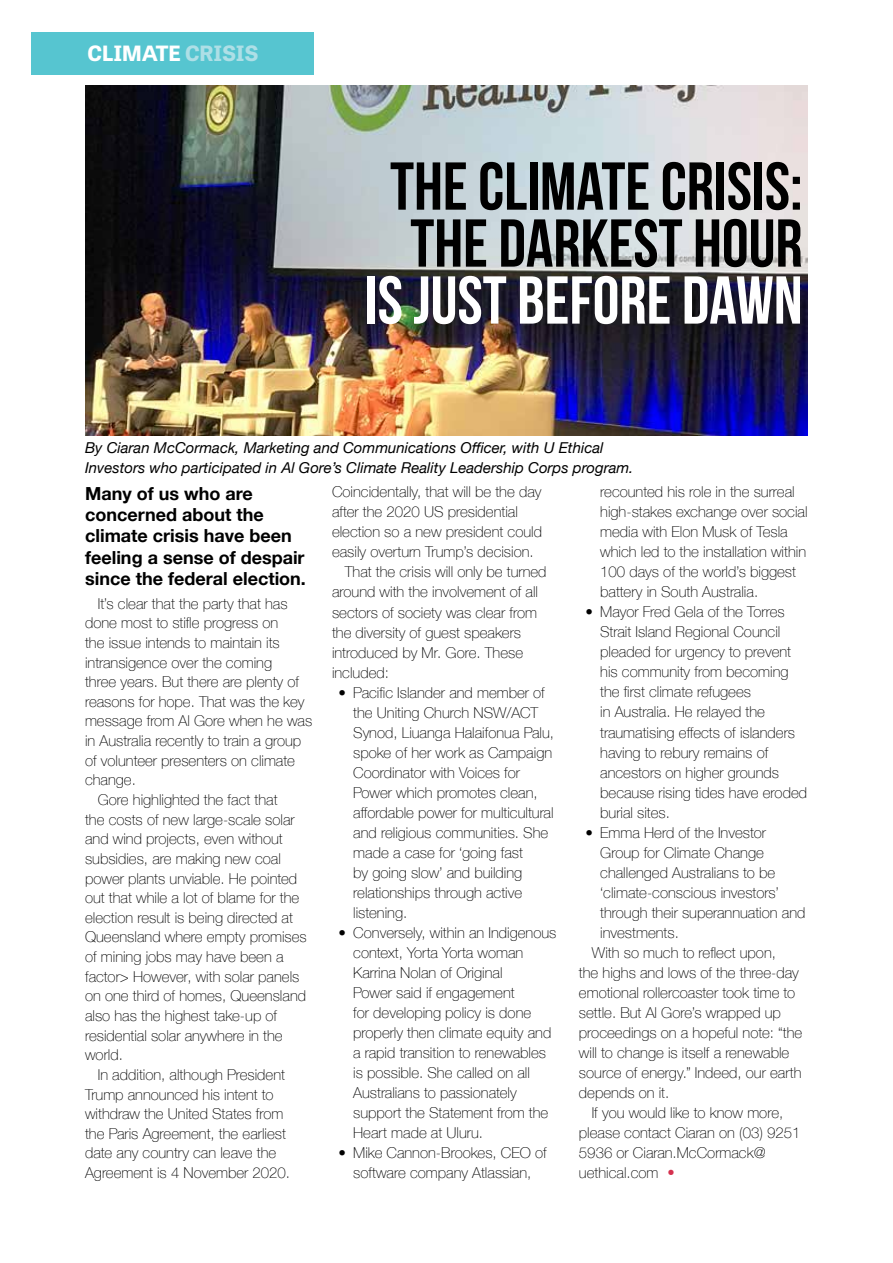
<style>
.page{position:relative;width:893px;height:1263px;background:#fff}
.page>*{position:absolute;margin:0;border:0;box-sizing:border-box;transform-origin:0 0}
.t1{font:67.5px/57px "Bebas Neue";color:#000;text-align:center}
.t2{font:67.5px "Bebas Neue";color:#fff}
.t3{font:700 21px "Tablet Gothic Wide";color:#fff}
.t4{font:700 18px/21.1px "Helvetica Neue";color:#000}
.t5{font:100 15px/20px "Helvetica Neue";color:#000}
.t6{font:italic 15px/19.5px "Helvetica Neue";color:#000}
.s1{color:#aedfe6}
.s2{font-weight:700;font-size:24px;color:#d5314f}
</style>
<div class="page">
<div style="left:32px;top:32px;width:282px;height:42px;background:#56c5d0"></div>
<img style="left:85px;top:85px;width:723px;height:351px">
<h2 class="t3" style="left:88px;top:38px;width:172px">CLIMATE <span class="s1">CRISIS</span></h2>
<h1 class="t1" style="left:390px;top:157px;width:414px">THE CLIMATE CRISIS:<br>THE DARKEST HOUR</h1>
<h1 class="t2" style="left:365px;top:263px;width:439px">IS JUST BEFORE DAWN</h1>
<p class="t6" style="left:85px;top:439px;width:550px">By Ciaran McCormack, Marketing and Communications Officer, with U Ethical<br>Investors who participated in Al Gore’s Climate Reality Leadership Corps program.</p>
<p class="t4" style="left:85px;top:484px;width:222px">Many of us who are concerned about the climate crisis have been feeling a sense of despair since the federal election.</p>
<p class="t5" style="left:98px;top:593px;width:191px">It’s clear that the party that has</p>
<p class="t5" style="left:85px;top:612px;width:195px">done most to stifle progress on</p>
<p class="t5" style="left:85px;top:632px;width:196px">the issue intends to maintain its</p>
<p class="t5" style="left:85px;top:651px;width:189px">intransigence over the coming</p>
<p class="t5" style="left:85px;top:671px;width:216px">three years. But there are plenty of</p>
<p class="t5" style="left:85px;top:691px;width:221px">reasons for hope. That was the key</p>
<p class="t5" style="left:85px;top:710px;width:229px">message from Al Gore when he was</p>
<p class="t5" style="left:85px;top:730px;width:218px">in Australia recently to train a group</p>
<p class="t5" style="left:85px;top:750px;width:211px">of volunteer presenters on climate</p>
<p class="t5" style="left:85px;top:769px;width:52px">change.</p>
<p class="t5" style="left:98px;top:789px;width:181px">Gore highlighted the fact that</p>
<p class="t5" style="left:85px;top:809px;width:211px">the costs of new large-scale solar</p>
<p class="t5" style="left:85px;top:828px;width:199px">and wind projects, even without</p>
<p class="t5" style="left:85px;top:848px;width:197px">subsidies, are making new coal</p>
<p class="t5" style="left:85px;top:867px;width:214px">power plants unviable. He pointed</p>
<p class="t5" style="left:85px;top:887px;width:216px">out that while a lot of blame for the</p>
<p class="t5" style="left:85px;top:907px;width:209px">election result is being directed at</p>
<p class="t5" style="left:85px;top:926px;width:223px">Queensland where empty promises</p>
<p class="t5" style="left:85px;top:946px;width:200px">of mining jobs may have been a</p>
<p class="t5" style="left:85px;top:966px;width:216px">factor&gt; However, with solar panels</p>
<p class="t5" style="left:85px;top:985px;width:223px">on one third of homes, Queensland</p>
<p class="t5" style="left:85px;top:1005px;width:194px">also has the highest take-up of</p>
<p class="t5" style="left:85px;top:1025px;width:199px">residential solar anywhere in the</p>
<p class="t5" style="left:85px;top:1044px;width:39px">world.</p>
<p class="t5" style="left:98px;top:1064px;width:189px">In addition, although President</p>
<p class="t5" style="left:85px;top:1083px;width:190px">Trump announced his intent to</p>
<p class="t5" style="left:85px;top:1103px;width:200px">withdraw the United States from</p>
<p class="t5" style="left:85px;top:1123px;width:202px">the Paris Agreement, the earliest</p>
<p class="t5" style="left:85px;top:1142px;width:193px">date any country can leave the</p>
<p class="t5" style="left:85px;top:1162px;width:207px">Agreement is 4 November 2020.</p>
<p class="t5" style="left:332px;top:481px;width:211px">Coincidentally, that will be the day</p>
<p class="t5" style="left:332px;top:501px;width:187px">after the 2020 US presidential</p>
<p class="t5" style="left:332px;top:521px;width:211px">election so a new president could</p>
<p class="t5" style="left:332px;top:541px;width:203px">easily overturn Trump’s decision.</p>
<p class="t5" style="left:345px;top:561px;width:203px">That the crisis will only be turned</p>
<p class="t5" style="left:332px;top:581px;width:208px">around with the involvement of all</p>
<p class="t5" style="left:332px;top:601px;width:206px">sectors of society was clear from</p>
<p class="t5" style="left:332px;top:621px;width:191px">the diversity of guest speakers</p>
<p class="t5" style="left:332px;top:642px;width:193px">introduced by Mr. Gore. These</p>
<p class="t5" style="left:332px;top:662px;width:59px">included:</p>
<p class="t5" style="left:353px;top:681px;width:202px;text-indent:-15px">• Pacific Islander and member of the Uniting Church NSW/ACT<br>Synod, Liuanga Halaifonua Palu, spoke of her work as Campaign<br>Coordinator with Voices for<br>Power which promotes clean, affordable power for multicultural and religious communities. She made a case for ‘going fast<br>by going slow’ and building relationships through active listening.</p>
<p class="t5" style="left:353px;top:922px;width:205px;text-indent:-15px">• Conversely, within an Indigenous context, Yorta Yorta woman<br>Karrina Nolan of Original<br>Power said if engagement<br>for developing policy is done properly then climate equity and a rapid transition to renewables is possible. She called on all<br>Australians to passionately support the Statement from the<br>Heart made at Uluru.</p>
<p class="t5" style="left:338px;top:1142px;width:210px;text-align:center">• Mike Cannon-Brookes, CEO of software company Atlassian,</p>
<p class="t5" style="left:600px;top:481px;width:209px">recounted his role in the surreal high-stakes exchange over social media with Elon Musk of Tesla which led to the installation within<br>100 days of the world’s biggest battery in South Australia.</p>
<p class="t5" style="left:600px;top:601px;width:208px;text-indent:-15px">• Mayor Fred Gela of the Torres<br>Strait Island Regional Council pleaded for urgency to prevent his community from becoming the first climate refugees<br>in Australia. He relayed the traumatising effects of islanders having to rebury remains of ancestors on higher grounds because rising tides have eroded burial sites.</p>
<p class="t5" style="left:585px;top:822px;width:182px">• Emma Herd of the Investor</p>
<p class="t5" style="left:600px;top:842px;width:165px">Group for Climate Change</p>
<p class="t5" style="left:600px;top:862px;width:176px">challenged Australians to be</p>
<p class="t5" style="left:600px;top:882px;width:180px">‘climate-conscious investors’</p>
<p class="t5" style="left:600px;top:902px;width:207px">through their superannuation and</p>
<p class="t5" style="left:600px;top:922px;width:80px">investments.</p>
<p class="t5" style="left:592px;top:942px;width:186px">With so much to reflect upon,</p>
<p class="t5" style="left:579px;top:962px;width:221px">the highs and lows of the three-day</p>
<p class="t5" style="left:579px;top:982px;width:218px">emotional rollercoaster took time to</p>
<p class="t5" style="left:579px;top:1002px;width:203px">settle. But Al Gore’s wrapped up</p>
<p class="t5" style="left:579px;top:1022px;width:225px">proceedings on a hopeful note: “the</p>
<p class="t5" style="left:579px;top:1042px;width:212px">will to change is itself a renewable</p>
<p class="t5" style="left:579px;top:1062px;width:224px">source of energy.” Indeed, our earth</p>
<p class="t5" style="left:579px;top:1082px;width:92px">depends on it.</p>
<p class="t5" style="left:592px;top:1102px;width:193px">If you would like to know more,</p>
<p class="t5" style="left:579px;top:1122px;width:223px">please contact Ciaran on (03) 9251</p>
<p class="t5" style="left:579px;top:1142px;width:188px">5936 or Ciaran.McCormack@</p>
<p class="t5" style="left:579px;top:1162px;width:98px">uethical.com <span class="s2">•</span></p>
</div>
